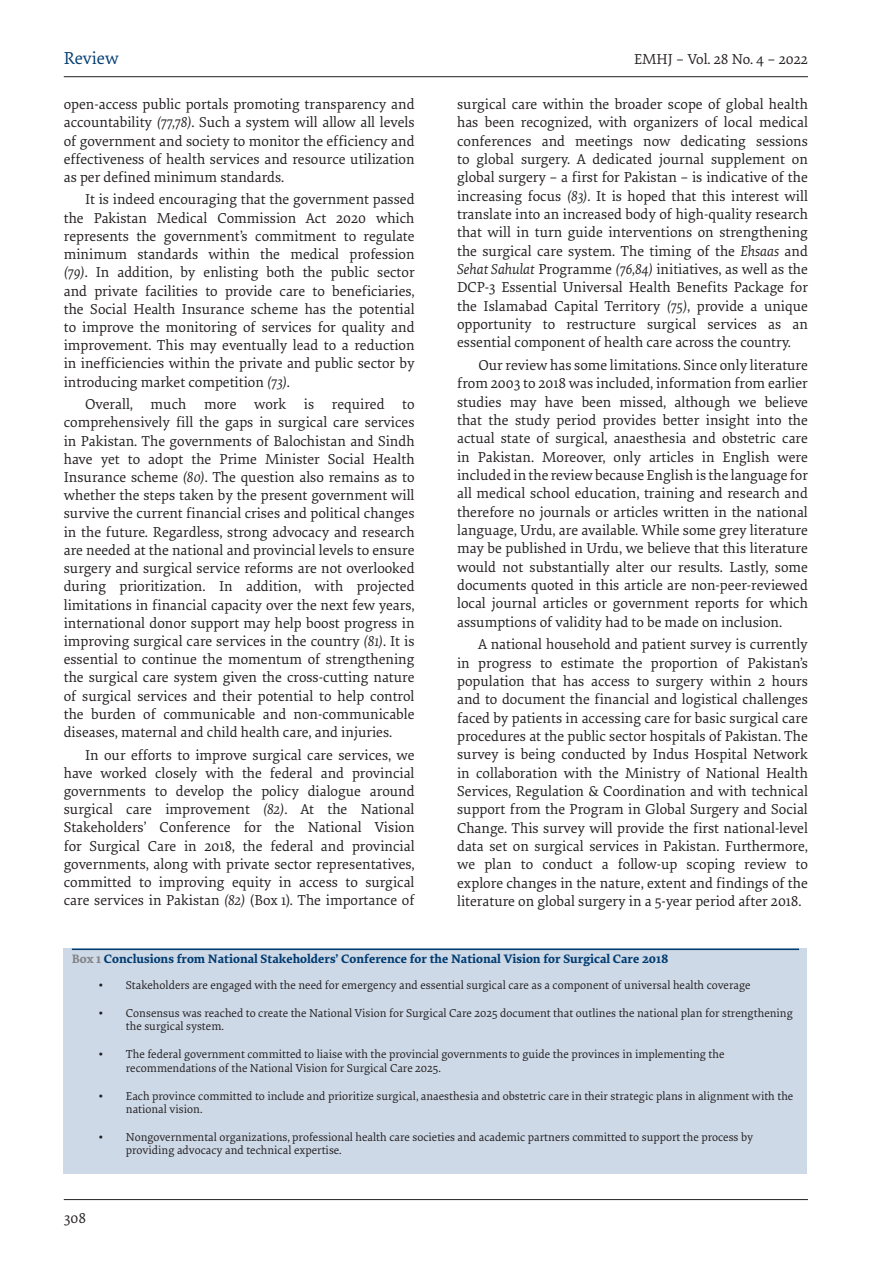
<style>
.page{position:relative;width:893px;height:1263px;background:#fff}
.page>*{position:absolute;margin:0;border:0;box-sizing:border-box;transform-origin:0 0}
.t1{font:18px "Elena";color:#003b70}
.Body{font:15px/18.3px "Elena";color:#231f20;text-align:justify}
.tabletit{font:700 12.75px "Elena";color:#003b70}
.t2{font:12px/13.2px "Elena";color:#231f20}
.s1{font-style:italic}
.s2{color:#808285}
.s3{font-family:"Times New Roman"}
</style>
<div class="page">
<hr style="left:64px;top:1199px;width:744px;height:1px;background:#231f20">
<hr style="left:64px;top:76px;width:744px;height:1px;background:#231f20">
<div style="left:64px;top:948px;width:743px;height:226px;background:#ced9e7"></div>
<hr style="left:72px;top:948px;width:727px;height:2px;background:#003b70">
<p class="t1" style="left:64px;top:45px;width:56px">Review</p>
<p class="Body" style="left:634px;top:49px;width:175px">EMHJ – Vol. 28 No. 4 – 2022</p>
<p class="Body" style="left:64px;top:95px;width:352px">open-access public portals promoting transparency and accountability <span class="s1">(77,78)</span>. Such a system will allow all levels of government and society to monitor the efficiency and effectiveness of health services and resource utilization as per defined minimum standards.</p>
<p class="Body" style="left:64px;top:190px;width:352px;text-indent:21px">It is indeed encouraging that the government passed the Pakistan Medical Commission Act 2020 which represents the government’s commitment to regulate minimum standards within the medical profession <span class="s1">(79)</span>. In addition, by enlisting both the public sector and private facilities to provide care to beneficiaries, the Social Health Insurance scheme has the potential to improve the monitoring of services for quality and improvement. This may eventually lead to a reduction in inefficiencies within the private and public sector by introducing market competition <span class="s1">(73)</span>.</p>
<p class="Body" style="left:64px;top:395px;width:352px;text-indent:21px">Overall, much more work is required to comprehensively fill the gaps in surgical care services in Pakistan. The governments of Balochistan and Sindh have yet to adopt the Prime Minister Social Health Insurance scheme <span class="s1">(80)</span>. The question also remains as to whether the steps taken by the present government will survive the current financial crises and political changes in the future. Regardless, strong advocacy and research are needed at the national and provincial levels to ensure surgery and surgical service reforms are not overlooked during prioritization. In addition, with projected limitations in financial capacity over the next few years, international donor support may help boost progress in improving surgical care services in the country <span class="s1">(81)</span>. It is essential to continue the momentum of strengthening the surgical care system given the cross-cutting nature of surgical services and their potential to help control the burden of communicable and non-communicable diseases, maternal and child health care, and injuries.</p>
<p class="Body" style="left:64px;top:745px;width:352px;text-indent:21px">In our efforts to improve surgical care services, we have worked closely with the federal and provincial governments to develop the policy dialogue around surgical care improvement <span class="s1">(82)</span>. At the National Stakeholders’ Conference for the National Vision for Surgical Care in 2018, the federal and provincial governments, along with private sector representatives, committed to improving equity in access to surgical care services in Pakistan <span class="s1">(82)</span> (Box 1). The importance of</p>
<p class="Body" style="left:457px;top:94px;width:352px">surgical care within the broader scope of global health has been recognized, with organizers of local medical conferences and meetings now dedicating sessions to global surgery. A dedicated journal supplement on global surgery – a first for Pakistan – is indicative of the increasing focus <span class="s1">(83)</span>. It is hoped that this interest will translate into an increased body of high-quality research that will in turn guide interventions on strengthening the surgical care system. The timing of the <span class="s1">Ehsaas</span> and <span class="s1">Sehat Sahulat</span> Programme <span class="s1">(76,84)</span> initiatives, as well as the DCP-3 Essential Universal Health Benefits Package for the Islamabad Capital Territory <span class="s1">(75)</span>, provide a unique opportunity to restructure surgical services as an essential component of health care across the country.</p>
<p class="Body" style="left:457px;top:355px;width:352px;text-indent:21px">Our review has some limitations. Since only literature from 2003 to 2018 was included, information from earlier studies may have been missed, although we believe that the study period provides better insight into the actual state of surgical, anaesthesia and obstetric care in Pakistan. Moreover, only articles in English were included in the review because English is the language for all medical school education, training and research and therefore no journals or articles written in the national language, Urdu, are available. While some grey literature may be published in Urdu, we believe that this literature would not substantially alter our results. Lastly, some documents quoted in this article are non-peer-reviewed local journal articles or government reports for which assumptions of validity had to be made on inclusion.</p>
<p class="Body" style="left:457px;top:635px;width:352px;text-indent:21px">A national household and patient survey is currently in progress to estimate the proportion of Pakistan’s population that has access to surgery within 2 hours and to document the financial and logistical challenges faced by patients in accessing care for basic surgical care procedures at the public sector hospitals of Pakistan. The survey is being conducted by Indus Hospital Network in collaboration with the Ministry of National Health Services, Regulation &amp; Coordination and with technical support from the Program in Global Surgery and Social Change. This survey will provide the first national-level data set on surgical services in Pakistan. Furthermore, we plan to conduct a follow-up scoping review to explore changes in the nature, extent and findings of the literature on global surgery in a 5-year period after 2018.</p>
<p class="tabletit" style="left:72px;top:949px;width:598px"><span class="s2">Box 1</span> Conclusions from National Stakeholders’ Conference for the National Vision for Surgical Care 2018</p>
<p class="t2" style="left:99px;top:978px;width:653px"><span class="s3">•</span> Stakeholders are engaged with the need for emergency and essential surgical care as a component of universal health coverage</p>
<p class="t2" style="left:126px;top:1006px;width:669px;text-indent:-27px"><span class="s3">•</span> Consensus was reached to create the National Vision for Surgical Care 2025 document that outlines the national plan for strengthening the surgical system.</p>
<p class="t2" style="left:126px;top:1047px;width:600px;text-indent:-27px"><span class="s3">•</span> The federal government committed to liaise with the provincial governments to guide the provinces in implementing the recommendations of the National Vision for Surgical Care 2025.</p>
<p class="t2" style="left:126px;top:1089px;width:669px;text-indent:-27px"><span class="s3">•</span> Each province committed to include and prioritize surgical, anaesthesia and obstetric care in their strategic plans in alignment with the national vision.</p>
<p class="t2" style="left:126px;top:1130px;width:629px;text-indent:-27px"><span class="s3">•</span> Nongovernmental organizations, professional health care societies and academic partners committed to support the process by providing advocacy and technical expertise.</p>
<p class="Body" style="left:64px;top:1208px;width:24px">308</p>
</div>
